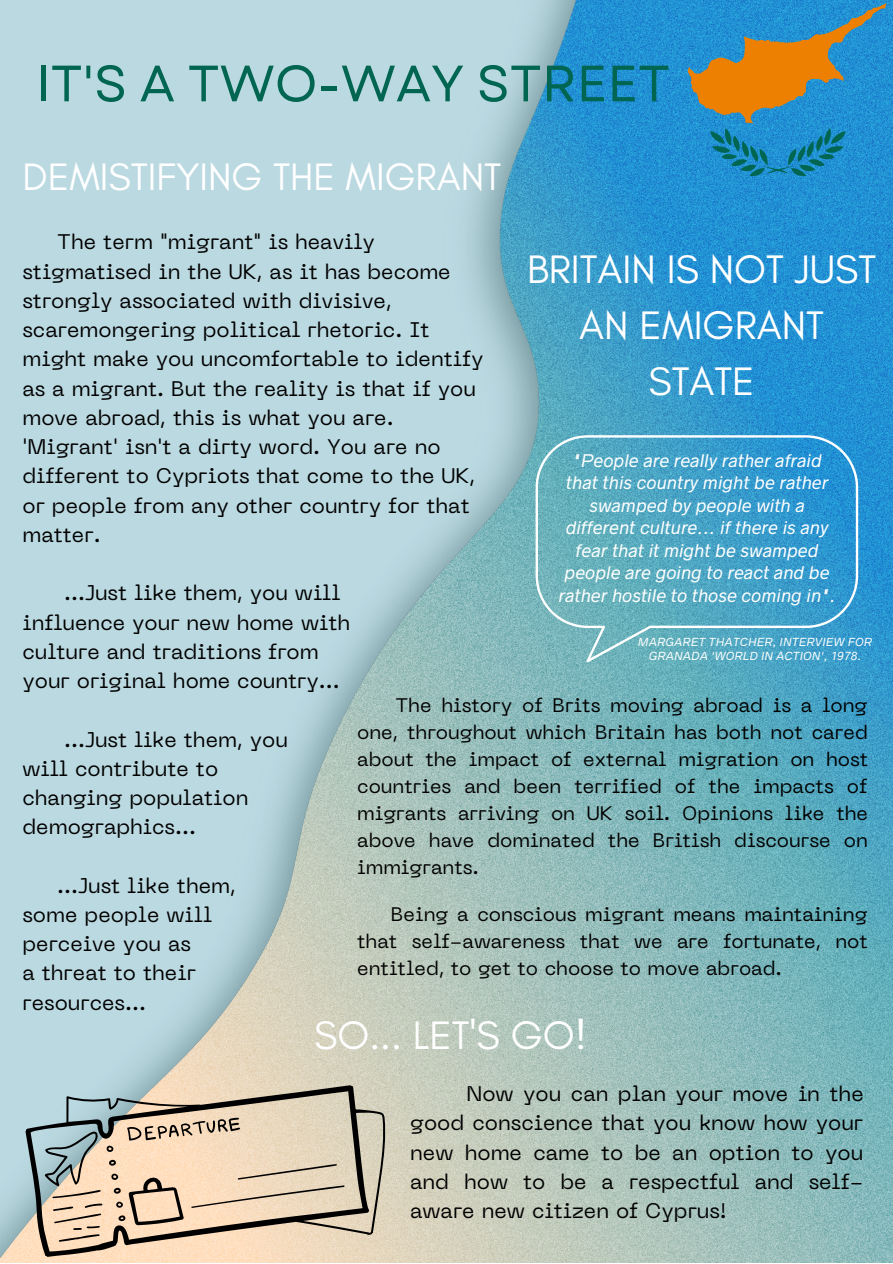
<style>
.page{position:relative;width:893px;height:1264px;background:#fff}
.page>*{position:absolute;margin:0;border:0;box-sizing:border-box;transform-origin:0 0}
.t1{font:51px "Garet";color:#006651}
.t2{font:40.5px/56.2px "Glacial Indifference";color:#fff;text-align:center}
.t3{font:39px "Glacial Indifference";color:#fff}
.t4{font:21px/29.2px "PP Neue Machina";color:#000}
.t5{font:19.5px/27px "PP Neue Machina";color:#000;text-align:justify}
.t6{font:italic 16.5px/22.5px "Radnika Next";color:#fff;text-align:center}
.t7{font:italic 10.5px/14px "Radnika Next";color:#fff;text-align:center}
</style>
<div class="page">
<img style="left:0;top:0;width:892px;height:1262px">
<svg style="left:687px;top:2px;width:200px;height:175px"></svg>
<svg style="left:535px;top:435px;width:323px;height:227px"></svg>
<svg style="left:0;top:963px;width:428px;height:299px"></svg>
<svg style="left:33px;top:1114px;width:312px;height:148px"></svg>
<h1 class="t1" style="left:36px;top:47px;width:636px">IT'S A TWO-WAY STREET</h1>
<h3 class="t3" style="left:23px;top:152px;width:480px">DEMISTIFYING THE MIGRANT</h3>
<p class="t4" style="left:22px;top:229px;width:462px;text-indent:35px">The term "migrant" is heavily stigmatised in the UK, as it has become strongly associated with divisive, scaremongering political rhetoric. It might make you uncomfortable to identify as a migrant. But the reality is that if you move abroad, this is what you are. 'Migrant' isn't a dirty word. You are no different to Cypriots that come to the UK, or people from any other country for that matter.</p>
<h2 class="t2" style="left:527px;top:241px;width:350px">BRITAIN IS NOT JUST<br>AN EMIGRANT<br>STATE</h2>
<p class="t6" style="left:558px;top:449px;width:279px">"People are really rather afraid that this country might be rather swamped by people with a different culture... if there is any fear that it might be swamped people are going to react and be rather hostile to those coming in".</p>
<p class="t7" style="left:638px;top:634px;width:236px">MARGARET THATCHER, INTERVIEW FOR<br>GRANADA 'WORLD IN ACTION', 1978.</p>
<p class="t4" style="left:22px;top:580px;width:329px;text-indent:42px">...Just like them, you will influence your new home with culture and traditions from your original home country...</p>
<p class="t4" style="left:22px;top:726px;width:267px;text-indent:42px">...Just like them, you will contribute to changing population demographics...</p>
<p class="t4" style="left:22px;top:872px;width:215px;text-indent:35px">...Just like them, some people will perceive you as<br>a threat to their resources...</p>
<p class="t5" style="left:357px;top:693px;width:512px;text-indent:38px">The history of Brits moving abroad is a long one, throughout which Britain has both not cared about the impact of external migration on host countries and been terrified of the impacts of migrants arriving on UK soil. Opinions like the above have dominated the British discourse on immigrants.</p>
<p class="t5" style="left:357px;top:903px;width:512px;text-indent:34px">Being a conscious migrant means maintaining that self-awareness that we are fortunate, not entitled, to get to choose to move abroad.</p>
<h2 class="t2" style="left:314px;top:1006px;width:274px">SO... LET'S GO!</h2>
<p class="t4" style="left:410px;top:1081px;width:455px;text-align:justify;text-indent:56px">Now you can plan your move in the good conscience that you know how your new home came to be an option to you and how to be a respectful and self&shy;aware new citizen of Cyprus!</p>
</div>
